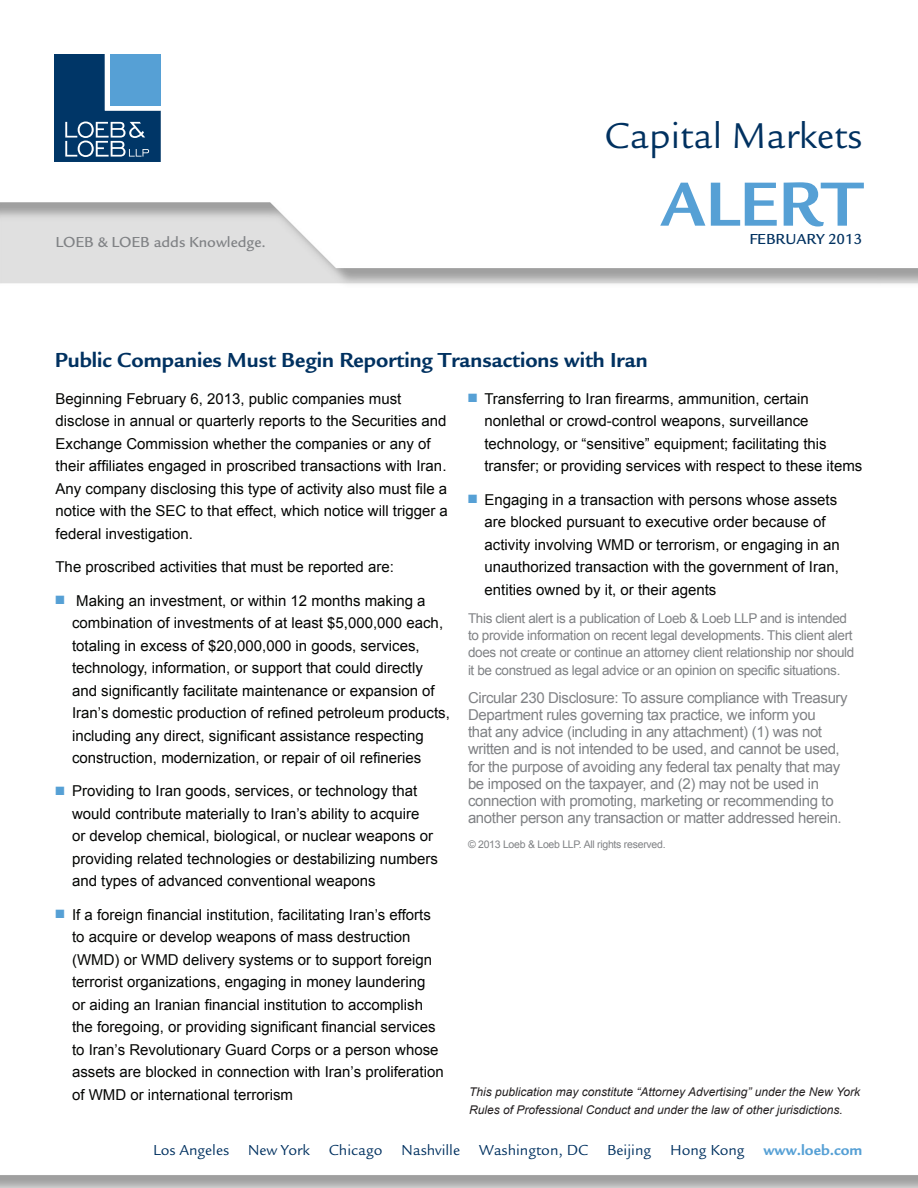
<style>
.page{position:relative;width:918px;height:1188px;background:#fff}
.page>*{position:absolute;margin:0;border:0;box-sizing:border-box;transform-origin:0 0}
._03__Body{font:700 64.5px "Legacy Sans";color:#56a0d5}
._03__Body-2{font:37.2px "Legacy Sans";color:#003160}
._01__Article_Title{font:700 21px "Legacy Sans";color:#003160}
._03__Body-3{font:15px/22.5px "Arial";color:#040503}
.t{font:15px/17.2px "Arial";letter-spacing:-.025em;color:#808285}
.t1{font:15px "Legacy Sans";color:#003160}
.t2{font:500 15px "Legacy Sans";color:#808285}
.t3{font:700 15px "Legacy Sans";color:#56a0d5}
._03__Body-4{font:500 15px "Legacy Sans";color:#003160}
._03__Body-5{font:13.5px/17.2px "Arial";letter-spacing:-.025em;color:#808285}
.t4{font:italic 12px/18px "Arial";color:#231f20}
.t5{font:10.5px "Arial";letter-spacing:-.025em;color:#808285}
.s1{color:#56a0d5}
</style>
<div class="page">
<svg style="left:54px;top:54px;width:107px;height:108px;background:#316591"></svg>
<p class="t2" style="left:56px;top:233px;width:212px">LOEB &amp; LOEB adds Knowledge.</p>
<p class="_03__Body-2" style="left:604px;top:114px;width:260px">Capital Markets</p>
<p class="_03__Body" style="left:660px;top:165px;width:204px">ALERT</p>
<p class="_03__Body-4" style="left:749px;top:230px;width:115px">FEBRUARY 2013</p>
<p class="_01__Article_Title" style="left:55px;top:347px;width:594px">Public Companies Must Begin Reporting Transactions with Iran</p>
<p class="_03__Body-3" style="left:56px;top:388px;width:394px">Beginning February 6, 2013, public companies must disclose in annual or quarterly reports to the Securities and Exchange Commission whether the companies or any of their affiliates engaged in proscribed transactions with Iran.<br>Any company disclosing this type of activity also must file a notice with the SEC to that effect, which notice will trigger a federal investigation.</p>
<p class="_03__Body-3" style="left:56px;top:556px;width:340px">The proscribed activities that must be reported are:</p>
<p class="_03__Body-3" style="left:72px;top:589px;width:379px;text-indent:-17px"><span class="s1">■</span> Making an investment, or within 12 months making a combination of investments of at least $5,000,000 each, totaling in excess of $20,000,000 in goods, services, technology, information, or support that could directly and significantly facilitate maintenance or expansion of Iran’s domestic production of refined petroleum products, including any direct, significant assistance respecting construction, modernization, or repair of oil refineries</p>
<p class="_03__Body-3" style="left:72px;top:780px;width:367px;text-indent:-17px"><span class="s1">■</span> Providing to Iran goods, services, or technology that would contribute materially to Iran’s ability to acquire<br>or develop chemical, biological, or nuclear weapons or providing related technologies or destabilizing numbers and types of advanced conventional weapons</p>
<p class="_03__Body-3" style="left:72px;top:903px;width:373px;text-indent:-17px"><span class="s1">■</span> If a foreign financial institution, facilitating Iran’s efforts to acquire or develop weapons of mass destruction (WMD) or WMD delivery systems or to support foreign terrorist organizations, engaging in money laundering<br>or aiding an Iranian financial institution to accomplish the foregoing, or providing significant financial services to Iran’s Revolutionary Guard Corps or a person whose assets are blocked in connection with Iran’s proliferation of WMD or international terrorism</p>
<p class="_03__Body-3" style="left:484px;top:388px;width:380px;text-indent:-16px"><span class="s1">■</span> Transferring to Iran firearms, ammunition, certain nonlethal or crowd-control weapons, surveillance technology, or “sensitive” equipment; facilitating this transfer; or providing services with respect to these items</p>
<p class="_03__Body-3" style="left:485px;top:488px;width:357px;text-indent:-17px"><span class="s1">■</span> Engaging in a transaction with persons whose assets are blocked pursuant to executive order because of activity involving WMD or terrorism, or engaging in an unauthorized transaction with the government of Iran, entities owned by it, or their agents</p>
<p class="_03__Body-5" style="left:468px;top:610px;width:388px">This client alert is a publication of Loeb &amp; Loeb LLP and is intended to provide information on recent legal developments. This client alert does not create or continue an attorney client relationship nor should it be construed as legal advice or an opinion on specific situations.</p>
<p class="t" style="left:468px;top:689px;width:381px">Circular 230 Disclosure: To assure compliance with Treasury Department rules governing tax practice, we inform you<br>that any advice (including in any attachment) (1) was not written and is not intended to be used, and cannot be used, for the purpose of avoiding any federal tax penalty that may be imposed on the taxpayer, and (2) may not be used in connection with promoting, marketing or recommending to another person any transaction or matter addressed herein.</p>
<p class="t5" style="left:468px;top:837px;width:199px">© 2013 Loeb &amp; Loeb LLP. All rights reserved.</p>
<p class="t4" style="left:469px;top:1083px;width:392px">This publication may constitute “Attorney Advertising” under the New York<br>Rules of Professional Conduct and under the law of other jurisdictions.</p>
<p class="t1" style="left:153px;top:1141px;width:77px">Los Angeles</p>
<p class="t1" style="left:248px;top:1141px;width:63px">New York</p>
<p class="t1" style="left:329px;top:1141px;width:55px">Chicago</p>
<p class="t1" style="left:401px;top:1141px;width:60px">Nashville</p>
<p class="t1" style="left:479px;top:1141px;width:111px">Washington, DC</p>
<p class="t1" style="left:607px;top:1141px;width:45px">Beijing</p>
<p class="t1" style="left:670px;top:1141px;width:76px">Hong Kong</p>
<p class="t3" style="left:763px;top:1141px;width:101px">www.loeb.com</p>
</div>
